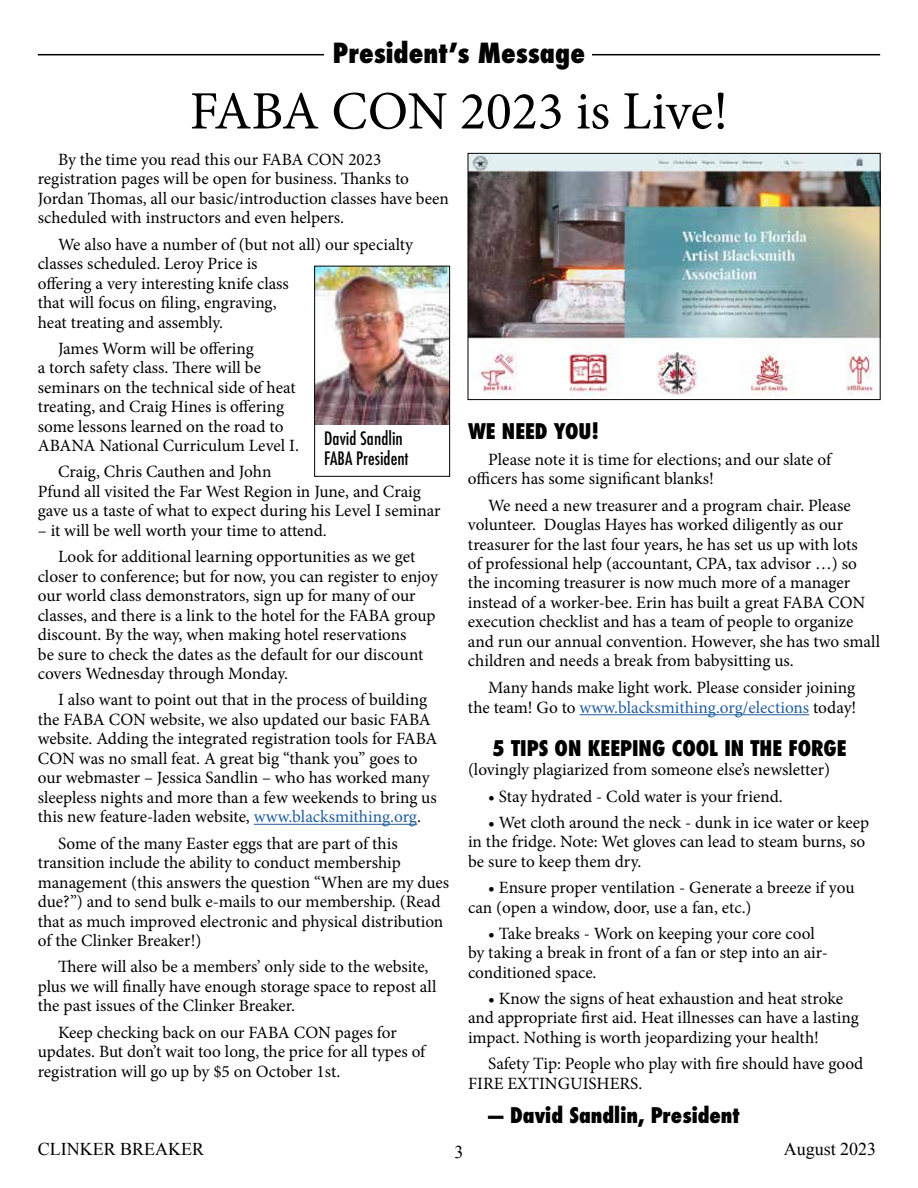
<style>
.page{position:relative;width:918px;height:1188px;background:#fff}
.page>*{position:absolute;margin:0;border:0;box-sizing:border-box;transform-origin:0 0}
.t1{font:54px "Minion Pro";color:#000}
.t2{font:800 condensed 27px "Futura";color:#000}
.t3{font:800 condensed 21px "Futura";color:#000}
.t4{font:18px "Times New Roman";color:#000}
.t5{font:500 condensed 18px/19.5px "Futura";color:#000}
.t6{font:17.25px/19.5px "Minion Pro";letter-spacing:-.005em;color:#000}
.s1{color:#215e9e}
</style>
<div class="page">
<hr style="left:254px;top:824px;width:163px;height:1px;background:#215e9e">
<img style="left:316px;top:268px;width:132px;height:157px">
<div style="left:314px;top:266px;width:136px;height:211px;border:1px solid #000"></div>
<hr style="left:38px;top:54px;width:842px;height:1px;background:#000">
<div style="left:324px;top:44px;width:268px;height:20px;background:#fff"></div>
<hr style="left:580px;top:714px;width:229px;height:1px;background:#215e9e">
<img style="left:470px;top:155px;width:408px;height:241px">
<div style="left:468px;top:153px;width:412px;height:247px;border:1px solid #000"></div>
<h2 class="t2" style="left:333px;top:34px;width:254px">President’s Message</h2>
<h1 class="t1" style="left:190px;top:75px;width:540px">FABA CON 2023 is Live!</h1>
<p class="t6" style="left:38px;top:150px;width:413px;text-indent:20px">By the time you read this our FABA CON 2023 registration pages will be open for business. Thanks to Jordan Thomas, all our basic/introduction classes have been scheduled with instructors and even helpers.</p>
<p class="t6" style="left:38px;top:234px;width:377px;text-indent:20px">We also have a number of (but not all) our specialty classes scheduled. Leroy Price is<br>offering a very interesting knife class<br>that will focus on filing, engraving,<br>heat treating and assembly.</p>
<p class="t6" style="left:38px;top:339px;width:263px;text-indent:20px">James Worm will be offering<br>a torch safety class. There will be seminars on the technical side of heat treating, and Craig Hines is offering some lessons learned on the road to ABANA National Curriculum Level I.</p>
<p class="t6" style="left:38px;top:462px;width:404px;text-indent:20px">Craig, Chris Cauthen and John<br>Pfund all visited the Far West Region in June, and Craig gave us a taste of what to expect during his Level I seminar</p>
<p class="t6" style="left:58px;top:517px;width:359px;line-height:26.2px;text-indent:-20px">– it will be well worth your time to attend.<br>Look for additional learning opportunities as we get</p>
<p class="t6" style="left:38px;top:567px;width:402px">closer to conference; but for now, you can register to enjoy our world class demonstrators, sign up for many of our classes, and there is a link to the hotel for the FABA group discount. By the way, when making hotel reservations<br>be sure to check the dates as the default for our discount covers Wednesday through Monday.</p>
<p class="t6" style="left:38px;top:690px;width:401px;text-indent:20px">I also want to point out that in the process of building the FABA CON website, we also updated our basic FABA website. Adding the integrated registration tools for FABA CON was no small feat. A great big “thank you” goes to our webmaster – Jessica Sandlin – who has worked many sleepless nights and more than a few weekends to bring us this new feature-laden website, <span class="s1">www.blacksmithing.org</span>.</p>
<p class="t6" style="left:38px;top:833px;width:413px;text-indent:20px">Some of the many Easter eggs that are part of this transition include the ability to conduct membership management (this answers the question “When are my dues due?”) and to send bulk e-mails to our membership. (Read that as much improved electronic and physical distribution of the Clinker Breaker!)</p>
<p class="t6" style="left:38px;top:957px;width:400px;text-indent:20px">There will also be a members’ only side to the website, plus we will finally have enough storage space to repost all the past issues of the Clinker Breaker.</p>
<p class="t6" style="left:38px;top:1022px;width:389px;text-indent:20px">Keep checking back on our FABA CON pages for updates. But don’t wait too long, the price for all types of registration will go up by $5 on October 1st.</p>
<p class="t3" style="left:468px;top:416px;width:133px">WE NEED YOU!</p>
<p class="t6" style="left:468px;top:450px;width:365px;text-indent:20px">Please note it is time for elections; and our slate of officers has some significant blanks!</p>
<p class="t6" style="left:468px;top:495px;width:414px;text-indent:20px">We need a new treasurer and a program chair. Please volunteer. Douglas Hayes has worked diligently as our treasurer for the last four years, he has set us up with lots<br>of professional help (accountant, CPA, tax advisor …) so the incoming treasurer is now much more of a manager instead of a worker-bee. Erin has built a great FABA CON execution checklist and has a team of people to organize and run our annual convention. However, she has two small children and needs a break from babysitting us.</p>
<p class="t6" style="left:468px;top:677px;width:390px;line-height:20.2px;text-align:right">Many hands make light work. Please consider joining the team! Go to <span class="s1">www.blacksmithing.org/elections</span> today!</p>
<p class="t3" style="left:492px;top:734px;width:356px">5 TIPS ON KEEPING COOL IN THE FORGE</p>
<p class="t6" style="left:468px;top:760px;width:364px">(lovingly plagiarized from someone else’s newsletter)</p>
<p class="t6" style="left:488px;top:786px;width:296px">• Stay hydrated - Cold water is your friend.</p>
<p class="t6" style="left:468px;top:813px;width:403px;text-indent:20px">• Wet cloth around the neck - dunk in ice water or keep in the fridge. Note: Wet gloves can lead to steam burns, so be sure to keep them dry.</p>
<p class="t6" style="left:468px;top:878px;width:388px;text-indent:20px">• Ensure proper ventilation - Generate a breeze if you can (open a window, door, use a fan, etc.)</p>
<p class="t6" style="left:468px;top:924px;width:362px;text-indent:20px">• Take breaks - Work on keeping your core cool by taking a break in front of a fan or step into an air&shy;conditioned space.</p>
<p class="t6" style="left:468px;top:989px;width:392px;text-indent:20px">• Know the signs of heat exhaustion and heat stroke and appropriate first aid. Heat illnesses can have a lasting impact. Nothing is worth jeopardizing your health!</p>
<p class="t6" style="left:468px;top:1054px;width:397px;text-indent:20px">Safety Tip: People who play with fire should have good<br>FIRE EXTINGUISHERS.</p>
<p class="t3" style="left:488px;top:1100px;width:253px">— David Sandlin, President</p>
<p class="t5" style="left:324px;top:429px;width:86px">David Sandlin<br>FABA President</p>
<p class="t4" style="left:38px;top:1137px;width:168px">CLINKER BREAKER</p>
<p class="t4" style="left:454px;top:1140px;width:10px">3</p>
<p class="t4" style="left:784px;top:1137px;width:94px">August 2023</p>
</div>
